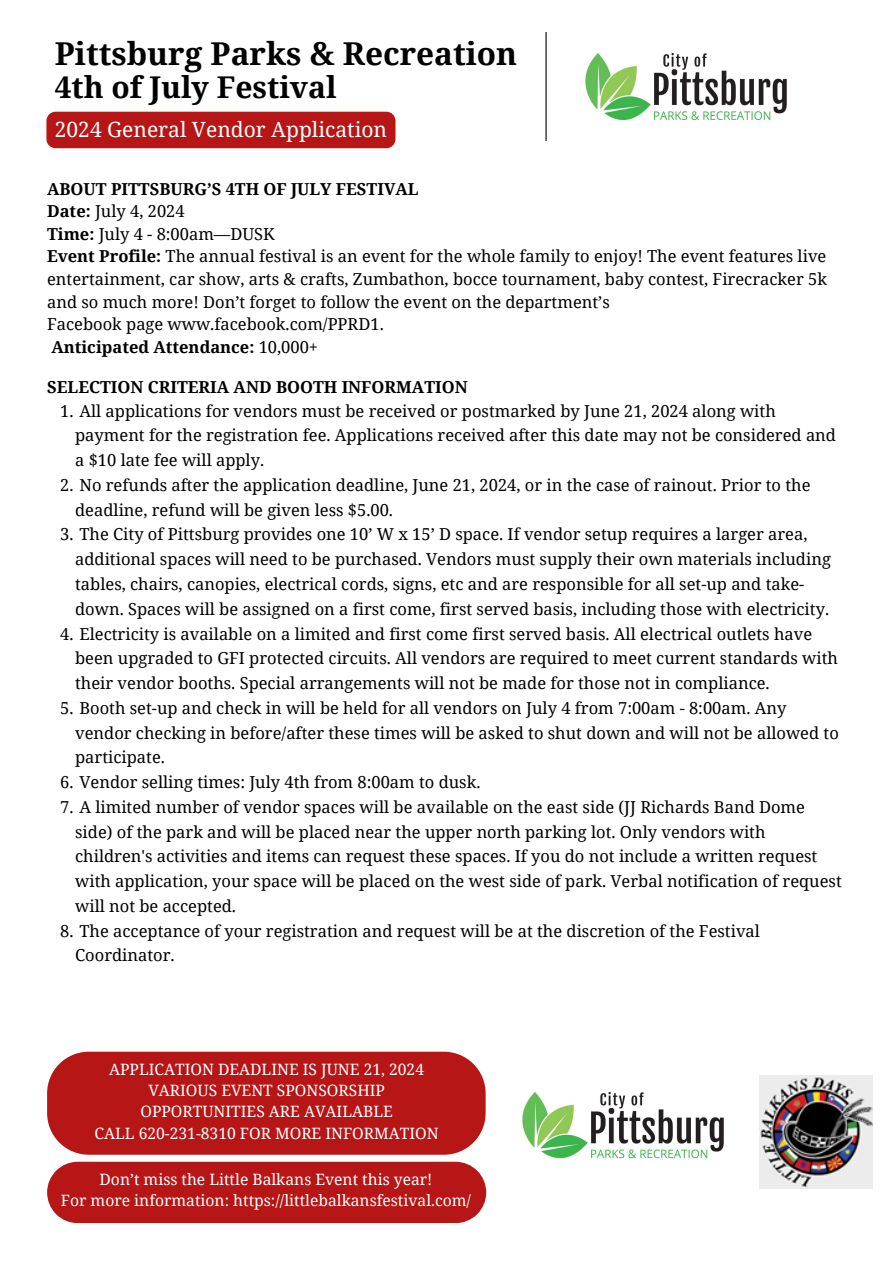
<style>
.page{position:relative;width:894px;height:1264px;background:#fff}
.page>*{position:absolute;margin:0;border:0;box-sizing:border-box;transform-origin:0 0}
.t1{font:700 31.5px "Noto Serif";color:#000}
.t2{font:700 30px "Noto Serif";color:#000}
.t3{font:21px "Noto Serif";color:#fff}
.t4{font:16.5px/24.8px "Noto Serif";color:#000}
.t5{font:700 16.5px "Noto Serif";color:#000}
.t6{font:15.6px/21.3px "Noto Serif";color:#fff;text-align:center}
.s1{font-weight:700}
.s2{font-weight:400}
</style>
<div class="page">
<img style="left:585px;top:52px;width:202px;height:68px">
<div style="left:46px;top:112px;width:349px;height:36px;background:#b61616;border-radius:9px"></div>
<hr style="left:545px;top:32px;width:1px;height:109px;background:#000">
<div style="left:47px;top:1051px;width:438px;height:103px;background:#b61616"></div>
<img style="left:759px;top:1075px;width:113px;height:112px">
<img style="left:522px;top:1091px;width:202px;height:68px">
<div style="left:47px;top:1161px;width:439px;height:62px;background:#b61616"></div>
<p class="t1" style="left:55px;top:32px;width:464px">Pittsburg Parks &amp; Recreation</p>
<p class="t2" style="left:55px;top:66px;width:283px">4th of July Festival</p>
<h2 class="t3" style="left:55px;top:115px;width:333px">2024 General Vendor Application</h2>
<p class="t5" style="left:47px;top:177px;width:373px">ABOUT PITTSBURG’S 4TH OF JULY FESTIVAL</p>
<p class="t4" style="left:47px;top:199px;width:139px"><span class="s1">Date:</span> July 4, 2024</p>
<p class="t4" style="left:47px;top:221px;width:229px"><span class="s1">Time:</span> July 4 - 8:00am—DUSK</p>
<p class="t4" style="left:47px;top:245px;width:781px;line-height:22.5px;text-align:justify"><span class="s1">Event Profile:</span> The annual festival is an event for the whole family to enjoy! The event features live entertainment, car show, arts &amp; crafts, Zumbathon, bocce tournament, baby contest, Firecracker 5k and so much more! Don’t forget to follow the event on the department’s</p>
<p class="t4" style="left:47px;top:311px;width:338px">Facebook page www.facebook.com/PPRD1.</p>
<p class="t5" style="left:51px;top:335px;width:268px">Anticipated Attendance: <span class="s2">10,000+</span></p>
<h3 class="t5" style="left:47px;top:375px;width:422px">SELECTION CRITERIA AND BOOTH INFORMATION</h3>
<p class="t4" style="left:75px;top:398px;width:762px;text-indent:-15px">1. All applications for vendors must be received or postmarked by June 21, 2024 along with payment for the registration fee. Applications received after this date may not be considered and a $10 late fee will apply.</p>
<p class="t4" style="left:75px;top:472px;width:736px;text-indent:-15px">2. No refunds after the application deadline, June 21, 2024, or in the case of rainout. Prior to the deadline, refund will be given less $5.00.</p>
<p class="t4" style="left:75px;top:521px;width:757px;text-indent:-15px">3. The City of Pittsburg provides one 10’ W x 15’ D space. If vendor setup requires a larger area, additional spaces will need to be purchased. Vendors must supply their own materials including tables, chairs, canopies, electrical cords, signs, etc and are responsible for all set-up and take&shy;down. Spaces will be assigned on a first come, first served basis, including those with electricity.</p>
<p class="t4" style="left:75px;top:620px;width:764px;text-indent:-15px">4. Electricity is available on a limited and first come first served basis. All electrical outlets have been upgraded to GFI protected circuits. All vendors are required to meet current standards with their vendor booths. Special arrangements will not be made for those not in compliance.</p>
<p class="t4" style="left:75px;top:695px;width:765px;text-indent:-15px">5. Booth set-up and check in will be held for all vendors on July 4 from 7:00am - 8:00am. Any vendor checking in before/after these times will be asked to shut down and will not be allowed to participate.</p>
<p class="t4" style="left:60px;top:769px;width:422px">6. Vendor selling times: July 4th from 8:00am to dusk.</p>
<p class="t4" style="left:75px;top:794px;width:768px;text-indent:-15px">7. A limited number of vendor spaces will be available on the east side (JJ Richards Band Dome side) of the park and will be placed near the upper north parking lot. Only vendors with children's activities and items can request these spaces. If you do not include a written request with application, your space will be placed on the west side of park. Verbal notification of request will not be accepted.</p>
<p class="t4" style="left:75px;top:917px;width:686px;text-indent:-15px">8. The acceptance of your registration and request will be at the discretion of the Festival<br>Coordinator.</p>
<p class="t6" style="left:94px;top:1057px;width:345px">APPLICATION DEADLINE IS JUNE 21, 2024<br>VARIOUS EVENT SPONSORSHIP OPPORTUNITIES ARE AVAILABLE<br>CALL 620-231-8310 FOR MORE INFORMATION</p>
<p class="t6" style="left:61px;top:1168px;width:411px">Don’t miss the Little Balkans Event this year!<br>For more information: https://littlebalkansfestival.com/</p>
</div>
